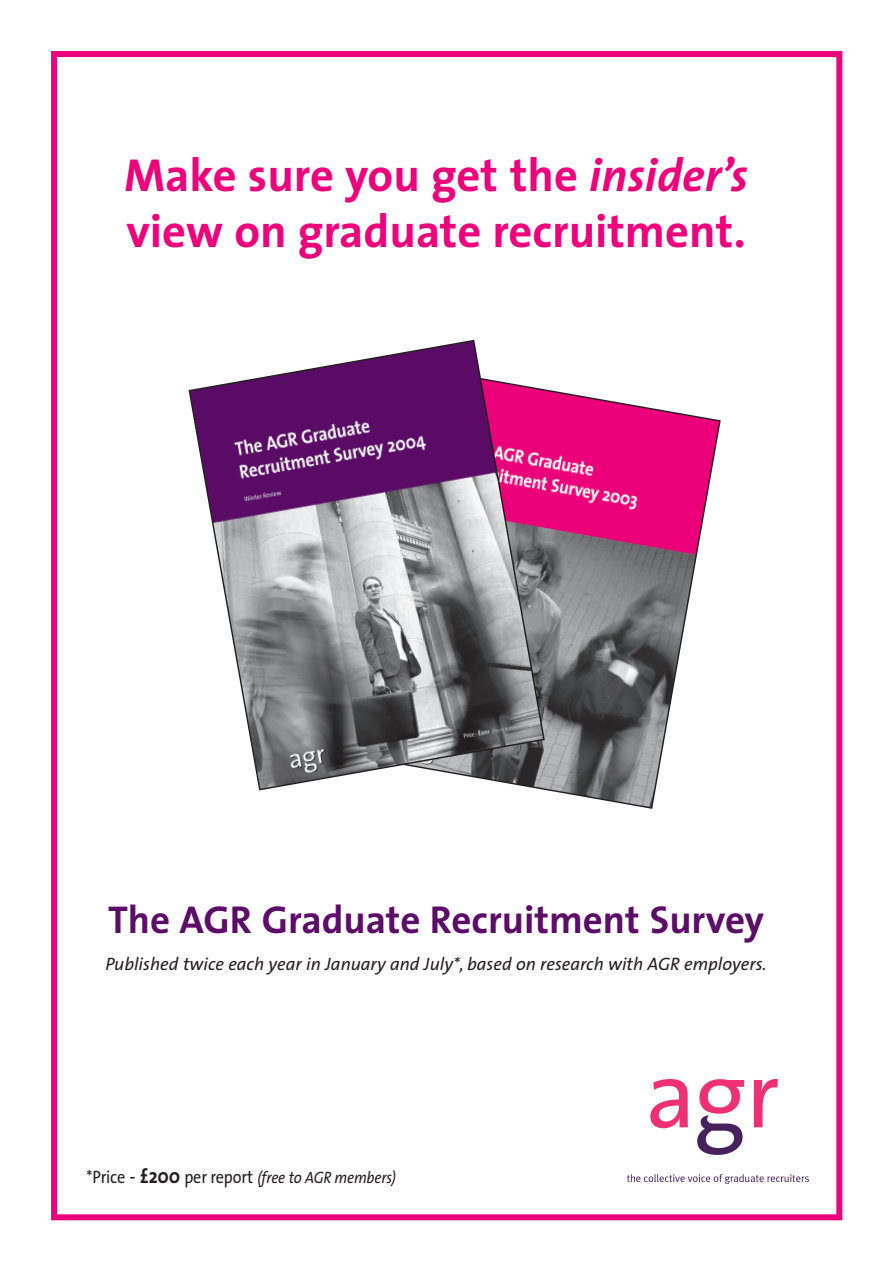
<style>
.page{position:relative;width:893px;height:1263px;background:#fff}
.page>*{position:absolute;margin:0;border:0;box-sizing:border-box;transform-origin:0 0}
.t1{font:700 46.5px/55.8px "The Sans";color:#ed027c}
.t2{font:700 39px "The Sans";color:#5c0d67}
.t3{font:italic 18px "The Sans";color:#231f20}
.t4{font:italic 16.5px "The Sans";letter-spacing:-.01em;color:#231f20;scale:.9 1}
.s1{font-style:italic}
.s2{font-style:normal;font-size:18px}
.s3{font-style:normal;font-size:21px}
.s4{font-weight:700;font-style:normal;font-size:21px}
</style>
<div class="page">
<div style="left:51px;top:51px;width:791px;height:1169px;border:6px solid #ed027c"></div>
<img style="left:627px;top:1079px;width:181px;height:105px">
<svg style="left:545px;top:389px;width:176px;height:420px"></svg>
<svg style="left:188px;top:339px;width:357px;height:452px"></svg>
<h1 class="t1" style="left:124px;top:152px;width:625px">Make sure you get the <span class="s1">insider’s </span>view on graduate recruitment.</h1>
<h2 class="t2" style="left:108px;top:905px;width:657px">The AGR Graduate Recruitment Survey</h2>
<p class="t3" style="left:105px;top:958px;width:662px">Published twice each year in January and July*, based on research with AGR employers.</p>
<p class="t4" style="left:87px;top:1171px;width:345px"><span class="s2">*Price</span> <span class="s3">-</span> <span class="s4">£200</span> <span class="s2">per report</span> (free to AGR members)</p>
</div>
